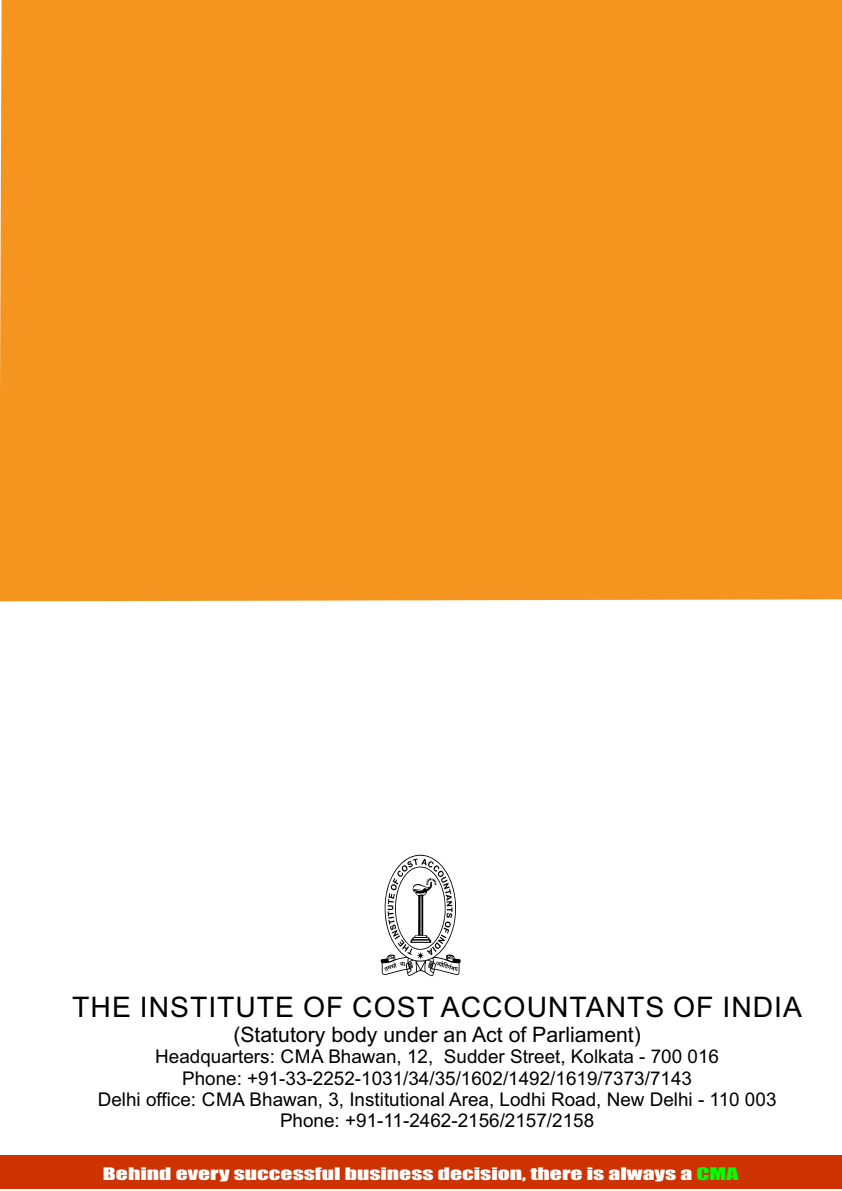
<style>
.page{position:relative;width:842px;height:1191px;background:#fff}
.page>*{position:absolute;margin:0;border:0;box-sizing:border-box;transform-origin:0 0}
.t1{font:28.3px "Arial";letter-spacing:.035em;color:#000}
.t2{font:21.3px "Arial";color:#000}
.t3{font:18.9px/21.1px "Arial";color:#000;text-align:center}
.t4{font:16px "Impact";color:#fff;scale:1.48 1}
.s1{color:#0f0}
</style>
<div class="page">
<div style="left:0;top:1155px;width:842px;height:34px;background:#c30"></div>
<div style="left:0;top:0;width:842px;height:601px;background:#f5941f"></div>
<svg style="left:381px;top:854px;width:80px;height:122px"></svg>
<h1 class="t1" style="left:72px;top:996px;width:731px">THE INSTITUTE OF COST ACCOUNTANTS OF INDIA</h1>
<p class="t2" style="left:233px;top:1026px;width:409px">(Statutory body under an Act of Parliament)</p>
<p class="t3" style="left:98px;top:1048px;width:680px">Headquarters: CMA Bhawan, 12, Sudder Street, Kolkata - 700 016<br>Phone: +91-33-2252-1031/34/35/1602/1492/1619/7373/7143<br>Delhi office: CMA Bhawan, 3, Institutional Area, Lodhi Road, New Delhi - 110 003<br>Phone: +91-11-2462-2156/2157/2158</p>
<p class="t4" style="left:103px;top:1167px;width:431px">Behind every successful business decision, there is always a <span class="s1">CMA</span></p>
</div>
